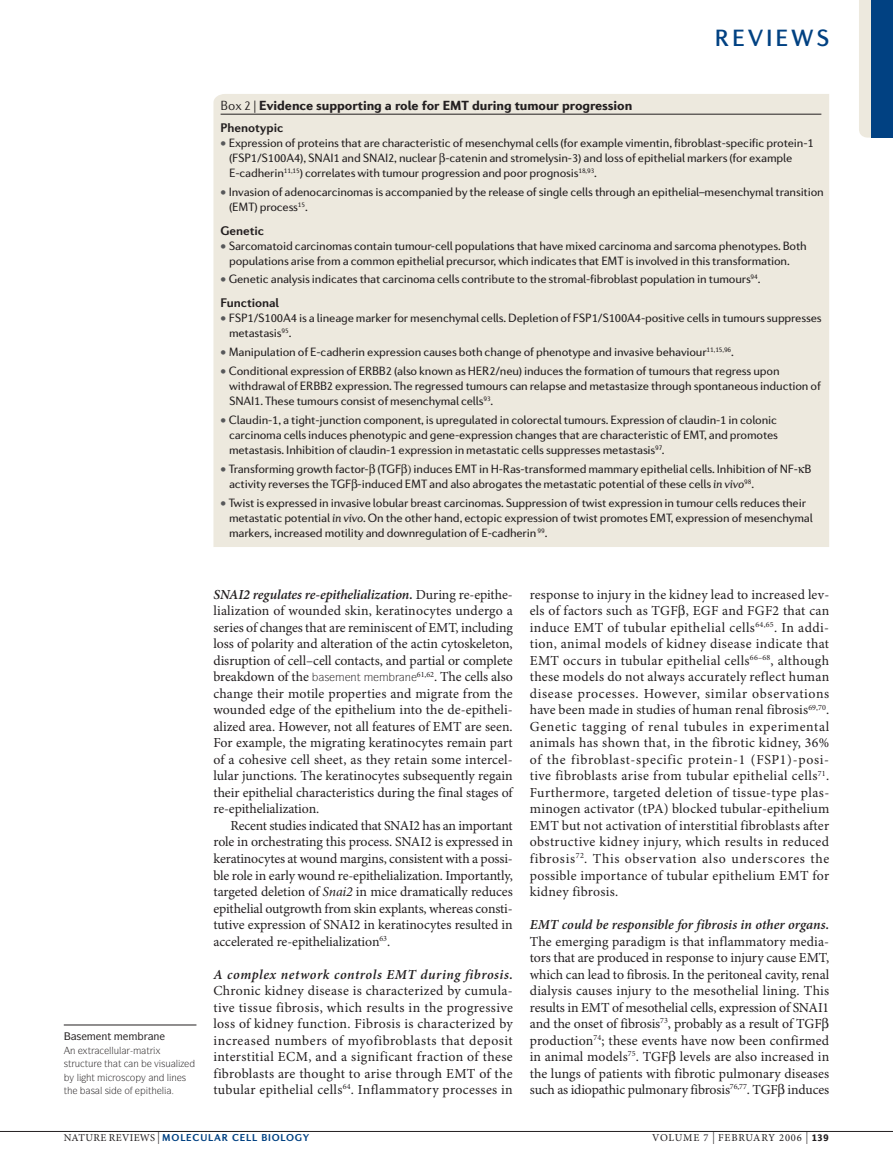
<style>
.page{position:relative;width:893px;height:1174px;background:#fff}
.page>*{position:absolute;margin:0;border:0;box-sizing:border-box;transform-origin:0 0}
.t1{font:500 24px "Diverda Sans LT Std";letter-spacing:.115em;color:#014182}
.t2{font:13.8px/16.5px "Minion Pro";color:#231f20;text-align:justify}
.t3{font:italic 600 13.8px "Minion Pro";letter-spacing:.015em;color:#231f20}
.t4{font:italic 600 13.8px "Minion Pro";letter-spacing:.035em;color:#231f20}
.t5{font:900 13.5px "Diverda Sans LT Std";letter-spacing:-.005em;color:#231f20}
.t6{font:700 12.75px "Diverda Sans LT Std";letter-spacing:-.005em;color:#231f20}
.t7{font:12.3px/15px "Diverda Sans LT Std";letter-spacing:-.015em;color:#231f20}
.t8{font:10.5px "Minion Pro";letter-spacing:.08em;color:#231f20}
.t9{font:500 10.5px "ITC Symbol Std";color:#231f20}
.t10{font:700 10.2px "Diverda Sans LT Std";letter-spacing:.075em;color:#014182}
.t11{font:9.75px "ITC Symbol Std";color:#231f20}
.s1{font-weight:300}
.s2{color:#57585a}
.s3{font-style:italic}
.s4{font-weight:600;font-style:italic}
.s5{font-family:"Minion Pro";font-weight:400;font-size:10.5px;color:#231f20}
.s6{font-family:"Minion Pro";font-weight:400;font-size:12px;color:#231f20}
.s7{font-size:12px}
.s8{font-family:"Diverda Sans LT Std";font-weight:900}
</style>
<div class="page">
<hr style="left:0;top:1131px;width:893px;height:1px;background:#231f20">
<hr style="left:64px;top:1024px;width:132px;height:1px;background:#231f20">
<div style="left:213px;top:94px;width:616px;height:453px;background:#ede9de"></div>
<hr style="left:221px;top:114px;width:600px;height:1px;background:#231f20">
<svg style="left:859px;top:0;width:13px;height:138px;background:#dbdcd7"></svg>
<div style="left:872px;top:0;width:21px;height:138px;background:#014182"></div>
<svg style="left:440px;top:152px;width:5px;height:12px"></svg>
<svg style="left:369px;top:464px;width:6px;height:12px"></svg>
<svg style="left:402px;top:464px;width:9px;height:12px"></svg>
<svg style="left:798px;top:467px;width:7px;height:6px"></svg>
<svg style="left:352px;top:479px;width:5px;height:12px"></svg>
<h1 class="t1" style="left:715px;top:29px;width:116px">REVIEWS</h1>
<p class="t9" style="left:77px;top:1032px;width:36px">▲ ■▼</p>
<p class="t9" style="left:153px;top:1032px;width:8px">■</p>
<p class="t11" style="left:109px;top:1046px;width:14px">●●◆●</p>
<p class="t11" style="left:64px;top:1059px;width:77px">▲▼◆▼◆ ▼ ▼ ■</p>
<p class="t11" style="left:154px;top:1059px;width:25px">❖▲◆ ●</p>
<p class="t11" style="left:116px;top:1073px;width:21px">□▲ □</p>
<p class="t11" style="left:154px;top:1073px;width:34px">■ ●■▲</p>
<p class="t11" style="left:91px;top:1086px;width:20px">▲ ● ▲</p>
<p class="t11" style="left:124px;top:1086px;width:41px">□ ▼ ●</p>
<p class="t5" style="left:221px;top:100px;width:413px"><span class="s1">Box 2 |</span> Evidence supporting a role for EMT during tumour progression</p>
<p class="t6" style="left:221px;top:123px;width:64px">Phenotypic</p>
<p class="t7" style="left:229px;top:136px;width:586px;text-indent:-9px"><span class="s2">•</span> Expression of proteins that are characteristic of mesenchymal cells (for example vimentin, fibroblast-specific protein-1 (FSP1/S100A4), SNAI1 and SNAI2, nuclear -catenin and stromelysin-3) and loss of epithelial markers (for example<br>E-cadherin<sup>11,15</sup>) correlates with tumour progression and poor prognosis<sup>18,93</sup>.</p>
<p class="t7" style="left:229px;top:185px;width:596px;text-indent:-9px"><span class="s2">•</span> Invasion of adenocarcinomas is accompanied by the release of single cells through an epithelial–mesenchymal transition (EMT) process<sup>15</sup>.</p>
<p class="t6" style="left:221px;top:225px;width:45px">Genetic</p>
<p class="t7" style="left:229px;top:239px;width:579px;text-indent:-9px"><span class="s2">•</span> Sarcomatoid carcinomas contain tumour-cell populations that have mixed carcinoma and sarcoma phenotypes. Both populations arise from a common epithelial precursor, which indicates that EMT is involved in this transformation.</p>
<p class="t7" style="left:221px;top:273px;width:541px"><span class="s2">•</span> Genetic analysis indicates that carcinoma cells contribute to the stromal-fibroblast population in tumours<sup>94</sup>.</p>
<p class="t6" style="left:221px;top:298px;width:60px">Functional</p>
<p class="t7" style="left:229px;top:311px;width:594px;text-indent:-9px"><span class="s2">•</span> FSP1/S100A4 is a lineage marker for mesenchymal cells. Depletion of FSP1/S100A4-positive cells in tumours suppresses metastasis<sup>95</sup>.</p>
<p class="t7" style="left:221px;top:345px;width:515px"><span class="s2">•</span> Manipulation of E-cadherin expression causes both change of phenotype and invasive behaviour<sup>11,15,96</sup>.</p>
<p class="t7" style="left:229px;top:364px;width:593px;text-indent:-9px"><span class="s2">•</span> Conditional expression of ERBB2 (also known as HER2/neu) induces the formation of tumours that regress upon withdrawal of ERBB2 expression. The regressed tumours can relapse and metastasize through spontaneous induction of<br>SNAI1. These tumours consist of mesenchymal cells<sup>93</sup>.</p>
<p class="t7" style="left:229px;top:413px;width:550px;text-align:justify;text-indent:-9px"><span class="s2">•</span> Claudin-1, a tight-junction component, is upregulated in colorectal tumours. Expression of claudin-1 in colonic carcinoma cells induces phenotypic and gene-expression changes that are characteristic of EMT, and promotes metastasis. Inhibition of claudin-1 expression in metastatic cells suppresses metastasis<sup>97</sup>.</p>
<p class="t7" style="left:229px;top:462px;width:584px;text-indent:-9px"><span class="s2">•</span> Transforming growth factor- (TGF induces EMT in H-Ras-transformed mammary epithelial cells. Inhibition of NF- B activity reverses the TGF -induced EMT and also abrogates the metastatic potential of these cells <span class="s3">in vivo</span><sup>98</sup>.</p>
<p class="t7" style="left:229px;top:496px;width:585px;text-indent:-9px"><span class="s2">•</span> Twist is expressed in invasive lobular breast carcinomas. Suppression of twist expression in tumour cells reduces their metastatic potential <span class="s3">in vivo</span>. On the other hand, ectopic expression of twist promotes EMT, expression of mesenchymal markers, increased motility and downregulation of E-cadherin <sup>99</sup>.</p>
<p class="t2" style="left:213px;top:587px;width:301px"><span class="s4">SNAI2 regulates re-epithelialization.</span> During re-epithe&shy;lialization of wounded skin, keratinocytes undergo a series of changes that are reminiscent of EMT, including loss of polarity and alteration of the actin cytoskeleton, disruption of cell–cell contacts, and partial or complete breakdown of the ▲</p>
<p class="t2" style="left:213px;top:670px;width:301px;text-indent:191px">■ <sup>61,62</sup>. The cells also change their motile properties and migrate from the wounded edge of the epithelium into the de-epitheli&shy;alized area. However, not all features of EMT are seen.<br>For example, the migrating keratinocytes remain part of a cohesive cell sheet, as they retain some intercel&shy;lular junctions. The keratinocytes subsequently regain their epithelial characteristics during the final stages of re-epithelialization.</p>
<p class="t2" style="left:213px;top:818px;width:301px;text-indent:17px">Recent studies indicated that SNAI2 has an important role in orchestrating this process. SNAI2 is expressed in keratinocytes at wound margins, consistent with a possi&shy;ble role in early wound re-epithelialization. Importantly, targeted deletion of <span class="s3">Snai2</span> in mice dramatically reduces epithelial outgrowth from skin explants, whereas consti&shy;tutive expression of SNAI2 in keratinocytes resulted in accelerated re-epithelialization<sup>63</sup>.</p>
<p class="t4" style="left:213px;top:968px;width:301px">A complex network controls EMT during fibrosis.</p>
<p class="t2" style="left:213px;top:983px;width:301px">Chronic kidney disease is characterized by cumula&shy;tive tissue fibrosis, which results in the progressive loss of kidney function. Fibrosis is characterized by increased numbers of myofibroblasts that deposit interstitial ECM, and a significant fraction of these fibroblasts are thought to arise through EMT of the tubular epithelial cells<sup>64</sup>. Inflammatory processes in</p>
<p class="t2" style="left:530px;top:587px;width:301px">response to injury in the kidney lead to increased lev&shy;els of factors such as TGF , EGF and FGF2 that can induce EMT of tubular epithelial cells<sup>64,65</sup>. In addi&shy;tion, animal models of kidney disease indicate that EMT occurs in tubular epithelial cells<sup>66–68</sup>, although these models do not always accurately reflect human disease processes. However, similar observations have been made in studies of human renal fibrosis<sup>69,70</sup>.<br>Genetic tagging of renal tubules in experimental animals has shown that, in the fibrotic kidney, 36% of the fibroblast-specific protein-1 (FSP1)-posi&shy;tive fibroblasts arise from tubular epithelial cells<sup>71</sup>.<br>Furthermore, targeted deletion of tissue-type plas&shy;minogen activator (tPA) blocked tubular-epithelium EMT but not activation of interstitial fibroblasts after obstructive kidney injury, which results in reduced fibrosis<sup>72</sup>. This observation also underscores the possible importance of tubular epithelium EMT for kidney fibrosis.</p>
<p class="t3" style="left:530px;top:919px;width:301px">EMT could be responsible for fibrosis in other organs.</p>
<p class="t2" style="left:530px;top:934px;width:301px;text-align:left">The emerging paradigm is that inflammatory media&shy;tors that are produced in response to injury cause EMT, which can lead to fibrosis. In the peritoneal cavity, renal dialysis causes injury to the mesothelial lining. This results in EMT of mesothelial cells, expression of SNAI1 and the onset of fibrosis<sup>73</sup>, probably as a result of TGF production<sup>74</sup>; these events have now been confirmed in animal models<sup>75</sup>. TGF levels are also increased in the lungs of patients with fibrotic pulmonary diseases such as idiopathic pulmonary fibrosis<sup>76,77</sup>. TGF induces</p>
<p class="t10" style="left:64px;top:1133px;width:247px"><span class="s5">NATURE REVIEWS</span> <span class="s6">|</span> MOLECULAR CELL BIOLOGY</p>
<p class="t8" style="left:652px;top:1133px;width:178px">VOLUME 7 <span class="s7">|</span> FEBRUARY 2006 <span class="s7">|</span> <span class="s8">139</span></p>
</div>
